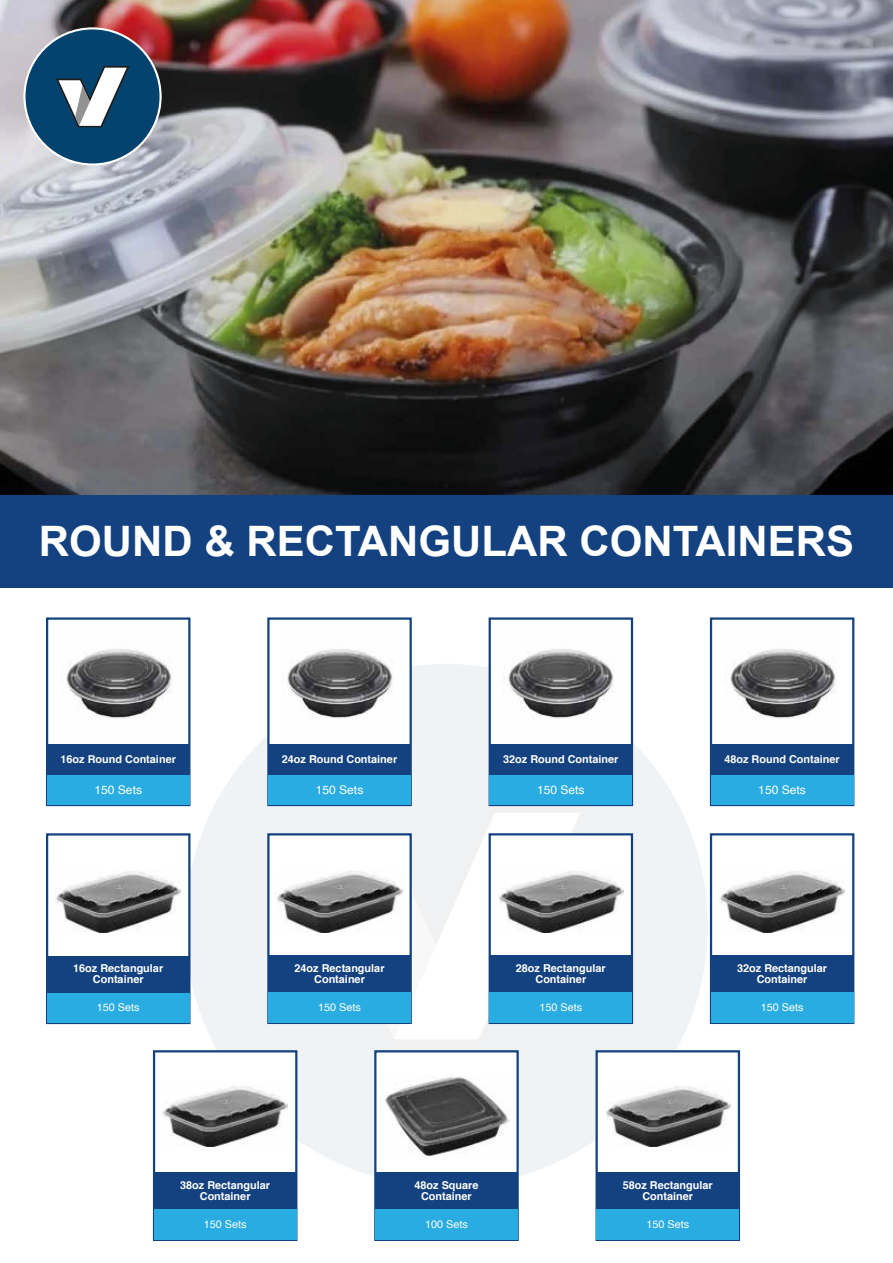
<style>
.page{position:relative;width:893px;height:1263px;background:#fff}
.page>*{position:absolute;margin:0;border:0;box-sizing:border-box;transform-origin:0 0}
.t1{font:700 42px "Arial";color:#fff}
.t2{font:12.15px "Helvetica";color:#fff}
.t3{font:700 10.95px/10.9px "Helvetica";color:#fff;text-align:center}
.t4{font:10.95px "Helvetica";color:#fff}
</style>
<div class="page">
<div style="left:185px;top:664px;width:523px;height:523px;background:#f0f3f6;border-radius:50%"></div>
<svg style="left:395px;top:813px;width:185px;height:226px"></svg>
<img style="left:0;top:0;width:893px;height:496px">
<svg style="left:23px;top:27px;width:139px;height:139px"></svg>
<div style="left:26px;top:29px;width:134px;height:134px;background:#04436e;border-radius:50%"></div>
<svg style="left:56px;top:66px;width:73px;height:61px"></svg>
<div style="left:0;top:496px;width:893px;height:92px;background:#144280"></div>
<div style="left:267px;top:617px;width:145px;height:189px;background:#fff;border:2px solid #144280"></div>
<div style="left:268px;top:775px;width:143px;height:30px;background:#28ace1"></div>
<div style="left:268px;top:745px;width:143px;height:30px;background:#144280"></div>
<img style="left:287px;top:649px;width:106px;height:69px">
<div style="left:489px;top:617px;width:144px;height:189px;background:#fff;border:2px solid #144280"></div>
<div style="left:490px;top:775px;width:142px;height:30px;background:#28ace1"></div>
<div style="left:490px;top:745px;width:142px;height:30px;background:#144280"></div>
<img style="left:508px;top:649px;width:106px;height:69px">
<div style="left:46px;top:617px;width:144px;height:189px;background:#fff;border:2px solid #144280"></div>
<div style="left:47px;top:775px;width:142px;height:30px;background:#28ace1"></div>
<div style="left:47px;top:745px;width:142px;height:30px;background:#144280"></div>
<img style="left:66px;top:649px;width:106px;height:69px">
<div style="left:710px;top:617px;width:144px;height:189px;background:#fff;border:2px solid #144280"></div>
<div style="left:711px;top:775px;width:142px;height:30px;background:#28ace1"></div>
<div style="left:711px;top:745px;width:142px;height:30px;background:#144280"></div>
<img style="left:730px;top:649px;width:106px;height:69px">
<div style="left:46px;top:833px;width:144px;height:191px;background:#fff;border:2px solid #144280"></div>
<div style="left:47px;top:992px;width:142px;height:31px;background:#28ace1"></div>
<div style="left:47px;top:956px;width:142px;height:36px;background:#144280"></div>
<img style="left:56px;top:871px;width:125px;height:61px">
<div style="left:267px;top:833px;width:145px;height:191px;background:#fff;border:2px solid #144280"></div>
<div style="left:268px;top:992px;width:143px;height:31px;background:#28ace1"></div>
<div style="left:268px;top:956px;width:143px;height:36px;background:#144280"></div>
<img style="left:277px;top:871px;width:125px;height:61px">
<div style="left:489px;top:833px;width:144px;height:191px;background:#fff;border:2px solid #144280"></div>
<div style="left:490px;top:992px;width:142px;height:31px;background:#28ace1"></div>
<div style="left:490px;top:956px;width:142px;height:36px;background:#144280"></div>
<img style="left:498px;top:871px;width:125px;height:61px">
<div style="left:710px;top:833px;width:144px;height:191px;background:#fff;border:2px solid #144280"></div>
<div style="left:711px;top:992px;width:142px;height:31px;background:#28ace1"></div>
<div style="left:711px;top:956px;width:142px;height:36px;background:#144280"></div>
<img style="left:719px;top:871px;width:126px;height:61px">
<div style="left:153px;top:1050px;width:144px;height:191px;background:#fff;border:2px solid #144280"></div>
<div style="left:154px;top:1209px;width:142px;height:31px;background:#28ace1"></div>
<div style="left:154px;top:1173px;width:142px;height:36px;background:#144280"></div>
<img style="left:163px;top:1086px;width:125px;height:60px">
<div style="left:374px;top:1050px;width:145px;height:191px;background:#fff;border:2px solid #144280"></div>
<div style="left:375px;top:1209px;width:143px;height:31px;background:#28ace1"></div>
<div style="left:375px;top:1173px;width:143px;height:36px;background:#144280"></div>
<img style="left:385px;top:1075px;width:125px;height:81px">
<div style="left:596px;top:1050px;width:144px;height:191px;background:#fff;border:2px solid #144280"></div>
<div style="left:597px;top:1209px;width:142px;height:31px;background:#28ace1"></div>
<div style="left:597px;top:1173px;width:142px;height:36px;background:#144280"></div>
<img style="left:605px;top:1086px;width:125px;height:60px">
<h1 class="t1" style="left:39px;top:511px;width:817px">ROUND &amp; RECTANGULAR CONTAINERS</h1>
<p class="t3" style="left:61px;top:754px;width:117px">16oz Round Container</p>
<p class="t2" style="left:94px;top:780px;width:49px">150 Sets</p>
<p class="t3" style="left:282px;top:754px;width:117px">24oz Round Container</p>
<p class="t2" style="left:316px;top:780px;width:49px">150 Sets</p>
<p class="t3" style="left:503px;top:754px;width:117px">32oz Round Container</p>
<p class="t2" style="left:537px;top:780px;width:49px">150 Sets</p>
<p class="t3" style="left:724px;top:754px;width:117px">48oz Round Container</p>
<p class="t2" style="left:758px;top:780px;width:49px">150 Sets</p>
<p class="t3" style="left:73px;top:963px;width:92px">16oz Rectangular<br>Container</p>
<p class="t4" style="left:97px;top:999px;width:44px">150 Sets</p>
<p class="t3" style="left:295px;top:963px;width:92px">24oz Rectangular<br>Container</p>
<p class="t4" style="left:318px;top:999px;width:44px">150 Sets</p>
<p class="t3" style="left:516px;top:963px;width:92px">28oz Rectangular<br>Container</p>
<p class="t4" style="left:539px;top:999px;width:44px">150 Sets</p>
<p class="t3" style="left:737px;top:963px;width:92px">32oz Rectangular<br>Container</p>
<p class="t4" style="left:761px;top:999px;width:44px">150 Sets</p>
<p class="t3" style="left:180px;top:1180px;width:92px">38oz Rectangular<br>Container</p>
<p class="t4" style="left:204px;top:1216px;width:44px">150 Sets</p>
<p class="t3" style="left:414px;top:1180px;width:66px">48oz Square<br>Container</p>
<p class="t4" style="left:425px;top:1216px;width:44px">100 Sets</p>
<p class="t3" style="left:623px;top:1180px;width:92px">58oz Rectangular<br>Container</p>
<p class="t4" style="left:646px;top:1216px;width:44px">150 Sets</p>
</div>
